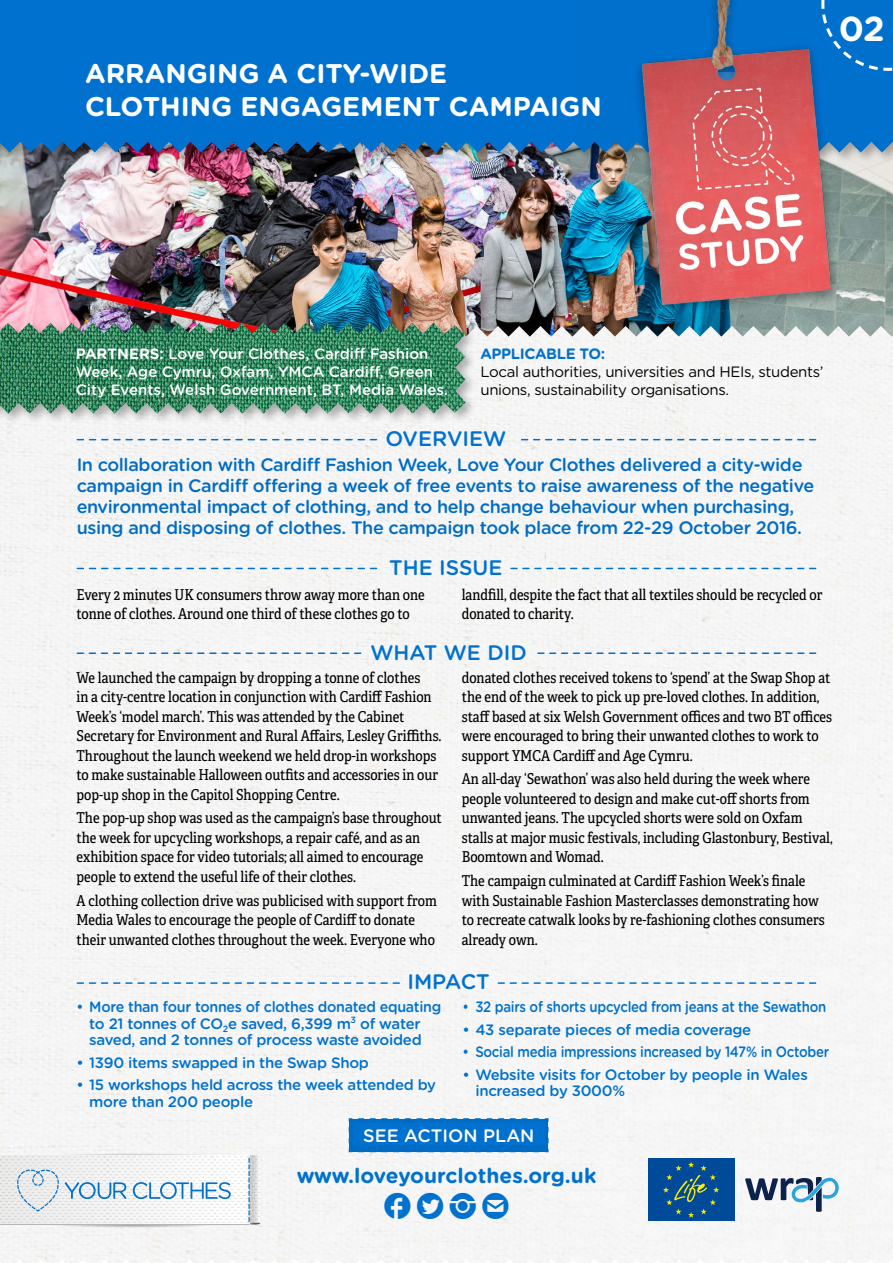
<style>
.page{position:relative;width:893px;height:1263px;background:#fff}
.page>*{position:absolute;margin:0;border:0;box-sizing:border-box;transform-origin:0 0}
.t1{font:700 34.65px "Gotham Rounded";color:#fff}
.t2{font:700 27px/33px "Gotham Rounded";color:#fff}
.t3{font:26.1px "SS Social Circle";color:#0071ce}
.t4{font:500 21px "Gotham Rounded";color:#0071ce}
.t5{font:700 21px "Gotham Rounded";color:#0071ce}
.t6{font:500 18px/21px "Gotham Rounded";letter-spacing:-.02em;color:#0071ce}
.t7{font:500 18px "Gotham Rounded";color:#fff}
.t8{font:15px/19.5px "Adelle Condensed";color:#000}
.t9{font:500 15px/16.5px "Gotham Rounded";letter-spacing:-.02em;color:#0071ce}
.t10{font:500 15px/18px "Gotham Rounded";color:#fff}
.t11{font:500 15px/16.5px "Gotham Rounded";letter-spacing:-.02em;color:#0071ce;text-align:center;scale:.95 1}
.t12{font:500 15px "Gotham Rounded";letter-spacing:-.02em;color:#0071ce;scale:.88 1}
.t13{font:15px/18px "Gotham Rounded";letter-spacing:-.025em;color:#000}
.t14{font:700 15px "Gotham Rounded";letter-spacing:-.025em;color:#0071ce}
.s1{font-weight:700}
</style>
<div class="page">
<img style="left:0;top:164px;width:893px;height:162px">
<div style="left:0;top:0;width:893px;height:164px;background:#000;opacity:.3"></div>
<div style="left:0;top:0;width:577px;height:152px;background:#0071ce"></div>
<div style="left:0;top:326px;width:893px;height:937px;background:#f5f5f5"></div>
<div style="left:0;top:320px;width:478px;height:105px;background:#000;opacity:.3"></div>
<img style="left:0;top:323px;width:466px;height:91px">
<img style="left:577px;top:0;width:316px;height:325px">
<div style="left:820px;top:0;width:73px;height:72px;background:#0070cd"></div>
<svg style="left:77px;top:982px;width:322px;height:2px"></svg>
<svg style="left:498px;top:982px;width:318px;height:2px"></svg>
<svg style="left:0;top:1152px;width:264px;height:76px"></svg>
<div style="left:648px;top:1158px;width:87px;height:63px;background:#004a9a"></div>
<svg style="left:663px;top:1162px;width:56px;height:56px"></svg>
<svg style="left:348px;top:1117px;width:201px;height:36px;background:#2983cd"></svg>
<div style="left:353px;top:1124px;width:191px;height:21px;background:#0071ce"></div>
<svg style="left:745px;top:1177px;width:94px;height:35px"></svg>
<svg style="left:77px;top:439px;width:300px;height:1px"></svg>
<svg style="left:522px;top:439px;width:294px;height:1px"></svg>
<svg style="left:77px;top:652px;width:284px;height:2px"></svg>
<svg style="left:538px;top:652px;width:278px;height:2px"></svg>
<svg style="left:77px;top:568px;width:300px;height:1px"></svg>
<svg style="left:511px;top:568px;width:305px;height:1px"></svg>
<svg style="left:450px;top:1192px;width:26px;height:27px"></svg>
<h2 class="t2" style="left:85px;top:55px;width:518px">ARRANGING A CITY-WIDE<br>CLOTHING ENGAGEMENT CAMPAIGN</h2>
<h1 class="t1" style="left:839px;top:3px;width:47px">02</h1>
<p class="t10" style="left:76px;top:344px;width:374px"><span class="s1">PARTNERS:</span> Love Your Clothes, Cardiff Fashion<br>Week, Age Cymru, Oxfam, YMCA Cardiff, Green<br>City Events, Welsh Government, BT, Media Wales.</p>
<p class="t14" style="left:480px;top:343px;width:126px">APPLICABLE TO:</p>
<p class="t13" style="left:480px;top:362px;width:344px">Local authorities, universities and HEIs, students’ unions, sustainability organisations.</p>
<h3 class="t4" style="left:385px;top:424px;width:122px">OVERVIEW</h3>
<p class="t6" style="left:77px;top:453px;width:739px">In collaboration with Cardiff Fashion Week, Love Your Clothes delivered a city-wide campaign in Cardiff offering a week of free events to raise awareness of the negative environmental impact of clothing, and to help change behaviour when purchasing, using and disposing of clothes. The campaign took place from 22-29 October 2016.</p>
<h3 class="t4" style="left:389px;top:552px;width:115px">THE ISSUE</h3>
<p class="t8" style="left:77px;top:584px;width:350px">Every 2 minutes UK consumers throw away more than one tonne of clothes. Around one third of these clothes go to</p>
<p class="t8" style="left:462px;top:584px;width:362px">landfill, despite the fact that all textiles should be recycled or donated to charity.</p>
<h3 class="t4" style="left:370px;top:637px;width:158px">WHAT WE DID</h3>
<p class="t8" style="left:77px;top:667px;width:367px">We launched the campaign by dropping a tonne of clothes<br>in a city-centre location in conjunction with Cardiff Fashion Week’s ‘model march’. This was attended by the Cabinet Secretary for Environment and Rural Affairs, Lesley Griffiths.<br>Throughout the launch weekend we held drop-in workshops to make sustainable Halloween outfits and accessories in our pop-up shop in the Capitol Shopping Centre.</p>
<p class="t8" style="left:77px;top:808px;width:367px">The pop-up shop was used as the campaign’s base throughout the week for upcycling workshops, a repair café, and as an exhibition space for video tutorials; all aimed to encourage people to extend the useful life of their clothes.</p>
<p class="t8" style="left:77px;top:890px;width:362px">A clothing collection drive was publicised with support from<br>Media Wales to encourage the people of Cardiff to donate their unwanted clothes throughout the week. Everyone who</p>
<p class="t8" style="left:462px;top:667px;width:372px">donated clothes received tokens to ‘spend’ at the Swap Shop at the end of the week to pick up pre-loved clothes. In addition, staff based at six Welsh Government offices and two BT offices were encouraged to bring their unwanted clothes to work to support YMCA Cardiff and Age Cymru.</p>
<p class="t8" style="left:462px;top:769px;width:372px">An all-day ‘Sewathon’ was also held during the week where people volunteered to design and make cut-off shorts from unwanted jeans. The upcycled shorts were sold on Oxfam stalls at major music festivals, including Glastonbury, Bestival, Boomtown and Womad.</p>
<p class="t8" style="left:462px;top:870px;width:364px">The campaign culminated at Cardiff Fashion Week’s finale with Sustainable Fashion Masterclasses demonstrating how to recreate catwalk looks by re-fashioning clothes consumers already own.</p>
<h3 class="t4" style="left:407px;top:967px;width:84px">IMPACT</h3>
<p class="t11" style="left:77px;top:998px;width:385px">• More than four tonnes of clothes donated equating to 21 tonnes of CO<sub>2</sub>e saved, 6,399 m<sup>3</sup> of water saved, and 2 tonnes of process waste avoided</p>
<p class="t9" style="left:77px;top:1053px;width:294px">• 1390 items swapped in the Swap Shop</p>
<p class="t9" style="left:89px;top:1076px;width:348px;text-indent:-13px">• 15 workshops held across the week attended by more than 200 people</p>
<p class="t12" style="left:463px;top:996px;width:415px">• 32 pairs of shorts upcycled from jeans at the Sewathon</p>
<p class="t9" style="left:463px;top:1020px;width:290px">• 43 separate pieces of media coverage</p>
<p class="t12" style="left:463px;top:1041px;width:418px">• Social media impressions increased by 147% in October</p>
<p class="t9" style="left:475px;top:1065px;width:334px;text-indent:-13px">• Website visits for October by people in Wales increased by 3000%</p>
<p class="t7" style="left:363px;top:1122px;width:173px">SEE ACTION PLAN</p>
<h3 class="t5" style="left:297px;top:1160px;width:301px">www.loveyourclothes.org.uk</h3>
<h3 class="t3" style="left:384px;top:1193px;width:60px">FACEBOOK TWITTER</h3>
<h3 class="t3" style="left:482px;top:1193px;width:28px">✉</h3>
</div>
